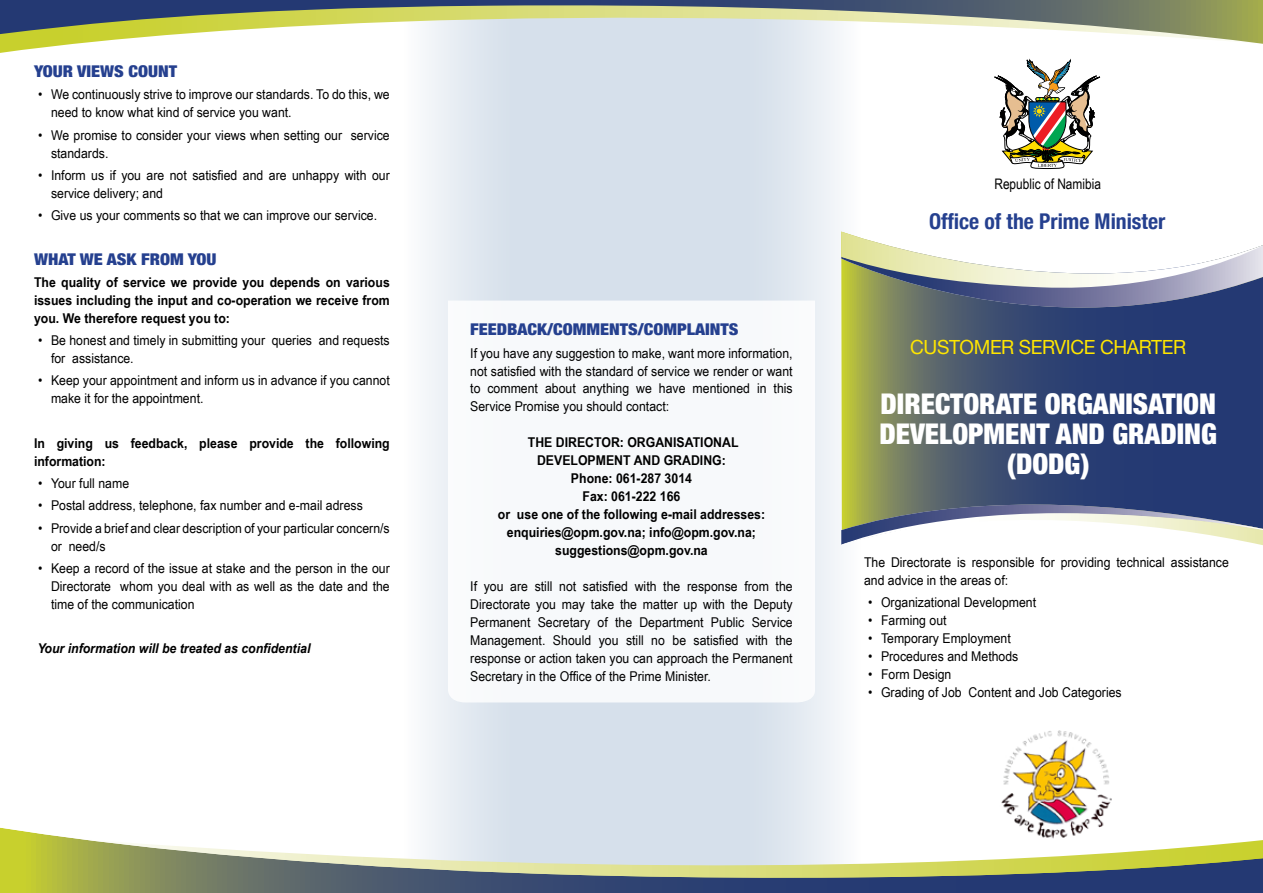
<style>
.page{position:relative;width:1263px;height:893px;background:#fff}
.page>*{position:absolute;margin:0;border:0;box-sizing:border-box;transform-origin:0 0}
.t1{font:900 condensed 28.5px/30px "Helvetica Neue";color:#fff;text-align:center}
.t2{font:700 condensed 21.75px "Helvetica Neue";color:#25408f}
.t3{font:19.5px "Helvetica Neue";letter-spacing:-.02em;color:#ffe600}
.t4{font:900 condensed 16.2px "Helvetica Neue";color:#25408f;scale:1.11 1}
.t5{font:14.55px "Arial Narrow";color:#000}
.t6{font:13.5px/18px "Arial Narrow";color:#000;scale:1.11 1}
.t7{font:700 13.5px/18px "Arial Narrow";color:#000;text-align:center;scale:1.11 1}
.t8{font:italic 700 13.5px "Arial Narrow";color:#000;scale:1.11 1}
</style>
<div class="page">
<div style="left:400px;top:7px;width:232px;height:879px;background:linear-gradient(to right,#f1f5f8,#ccd9e6)"></div>
<div style="left:632px;top:7px;width:232px;height:879px;background:linear-gradient(to right,#ccd9e6,#f1f4f8)"></div>
<svg style="left:841px;top:347px;width:422px;height:139px;background:#44546c"></svg>
<svg style="left:841px;top:232px;width:422px;height:115px"></svg>
<svg style="left:841px;top:486px;width:422px;height:59px"></svg>
<svg style="left:0;top:44px;width:864px;height:9px"></svg>
<svg style="left:0;top:0;width:1263px;height:44px"></svg>
<div style="left:0;top:805px;width:1263px;height:88px;background:#000;opacity:.75"></div>
<svg style="left:448px;top:301px;width:367px;height:401px"></svg>
<img style="left:999px;top:730px;width:114px;height:110px">
<svg style="left:994px;top:59px;width:107px;height:110px"></svg>
<p class="t4" style="left:34px;top:58px;width:131px">YOUR VIEWS COUNT</p>
<p class="t6" style="left:51px;top:85px;width:307px;text-indent:-13px">• We continuously strive to improve our standards. To do this, we need to know what kind of service you want.</p>
<p class="t6" style="left:51px;top:125px;width:307px;text-indent:-13px">• We promise to consider your views when setting our service standards.</p>
<p class="t6" style="left:51px;top:166px;width:307px;text-indent:-13px">• Inform us if you are not satisfied and are unhappy with our service delivery; and</p>
<p class="t6" style="left:38px;top:206px;width:307px">• Give us your comments so that we can improve our service.</p>
<p class="t4" style="left:34px;top:245px;width:166px">WHAT WE ASK FROM YOU</p>
<p class="t7" style="left:34px;top:272px;width:322px;text-align:justify">The quality of service we provide you depends on various issues including the input and co-operation we receive from you. We therefore request you to:</p>
<p class="t6" style="left:51px;top:331px;width:307px;text-indent:-13px">• Be honest and timely in submitting your queries and requests for assistance.</p>
<p class="t6" style="left:51px;top:371px;width:307px;text-indent:-13px">• Keep your appointment and inform us in advance if you cannot make it for the appointment.</p>
<p class="t7" style="left:34px;top:433px;width:322px;text-align:left">In giving us feedback, please provide the following information:</p>
<p class="t6" style="left:38px;top:474px;width:83px">• Your full name</p>
<p class="t6" style="left:38px;top:496px;width:294px">• Postal address, telephone, fax number and e-mail adress</p>
<p class="t6" style="left:51px;top:518px;width:307px;text-indent:-13px">• Provide a brief and clear description of your particular concern/s or need/s</p>
<p class="t6" style="left:51px;top:558px;width:307px;text-align:justify;text-indent:-13px">• Keep a record of the issue at stake and the person in the our Directorate whom you deal with as well as the date and the time of the communication</p>
<p class="t8" style="left:37px;top:638px;width:247px">Your information will be treated as confidential</p>
<p class="t4" style="left:470px;top:316px;width:243px">FEEDBACK/COMMENTS/COMPLAINTS</p>
<p class="t6" style="left:470px;top:343px;width:292px;text-align:justify">If you have any suggestion to make, want more information, not satisfied with the standard of service we render or want to comment about anything we have mentioned in this Service Promise you should contact:</p>
<p class="t7" style="left:498px;top:433px;width:242px">THE DIRECTOR: ORGANISATIONAL<br>DEVELOPMENT AND GRADING:<br>Phone: 061-287 3014<br>Fax: 061-222 166<br>or use one of the following e-mail addresses: enquiries@opm.gov.na; info@opm.gov.na; suggestions@opm.gov.na</p>
<p class="t6" style="left:470px;top:577px;width:292px;text-align:justify">If you are still not satisfied with the response from the Directorate you may take the matter up with the Deputy Permanent Secretary of the Department Public Service Management. Should you still no be satisfied with the response or action taken you can approach the Permanent Secretary in the Office of the Prime Minister.</p>
<p class="t5" style="left:994px;top:173px;width:108px">Republic of Namibia</p>
<h2 class="t2" style="left:929px;top:203px;width:238px">Office of the Prime Minister</h2>
<h3 class="t3" style="left:910px;top:333px;width:278px">CUSTOMER SERVICE CHARTER</h3>
<h1 class="t1" style="left:879px;top:387px;width:339px">DIRECTORATE ORGANISATION<br>DEVELOPMENT AND GRADING (DODG)</h1>
<p class="t6" style="left:864px;top:553px;width:330px">The Directorate is responsible for providing technical assistance and advice in the areas of:</p>
<p class="t6" style="left:868px;top:593px;width:153px">• Organizational Development</p>
<p class="t6" style="left:868px;top:611px;width:72px">• Farming out</p>
<p class="t6" style="left:868px;top:629px;width:130px">• Temporary Employment</p>
<p class="t6" style="left:868px;top:647px;width:137px">• Procedures and Methods</p>
<p class="t6" style="left:868px;top:665px;width:76px">• Form Design</p>
<p class="t6" style="left:868px;top:683px;width:230px">• Grading of Job Content and Job Categories</p>
</div>
